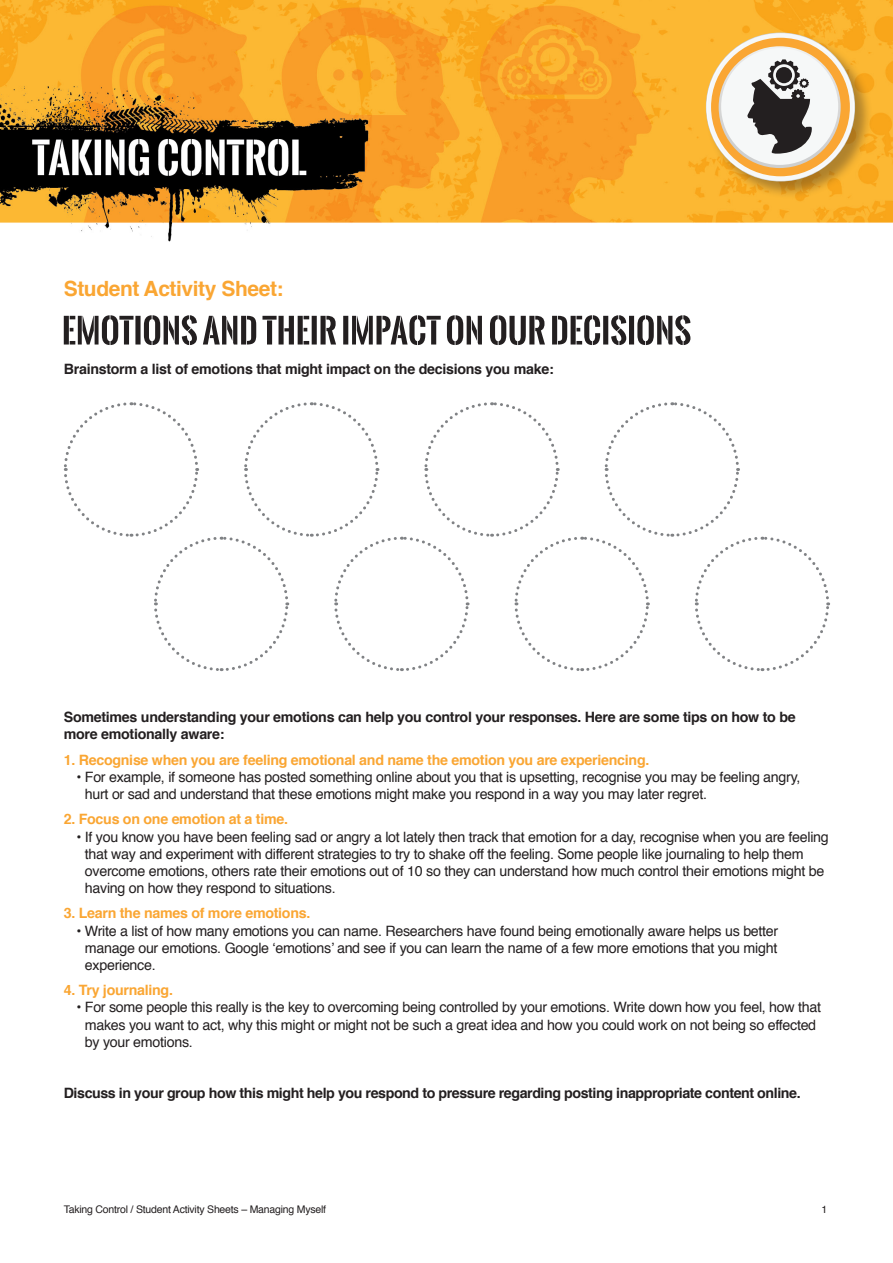
<style>
.page{position:relative;width:893px;height:1263px;background:#fff}
.page>*{position:absolute;margin:0;border:0;box-sizing:border-box;transform-origin:0 0}
.t1{font:700 21px "Helvetica";letter-spacing:-.02em;color:#faa633}
.List_Paragraph{font:14.25px/17.1px "Helvetica";letter-spacing:-.02em;color:#231f20}
.List_Paragraph-2{font:700 14.25px/17.1px "Helvetica";letter-spacing:-.02em;color:#231f20}
.List_Paragraph-3{font:700 14.25px "Helvetica";letter-spacing:-.02em;color:#faa633}
.t2{font:10.5px "Helvetica";letter-spacing:-.02em;color:#231f20}
</style>
<div class="page">
<svg style="left:64px;top:315px;width:626px;height:30px"></svg>
<img style="left:0;top:0;width:893px;height:242px">
<div style="left:706px;top:32px;width:167px;height:168px;background:#231f20;opacity:.35"></div>
<svg style="left:706px;top:33px;width:149px;height:148px"></svg>
<div style="left:776px;top:67px;width:16px;height:16px;background:#231f20;border-radius:50%"></div>
<svg style="left:63px;top:402px;width:767px;height:270px"></svg>
<p class="t1" style="left:64px;top:272px;width:221px">Student Activity Sheet:</p>
<p class="List_Paragraph-2" style="left:64px;top:361px;width:491px">Brainstorm a list of emotions that might impact on the decisions you make:</p>
<p class="List_Paragraph-2" style="left:64px;top:708px;width:733px">Sometimes understanding your emotions can help you control your responses. Here are some tips on how to be more emotionally aware:</p>
<p class="List_Paragraph-3" style="left:64px;top:748px;width:587px">1. Recognise when you are feeling emotional and name the emotion you are experiencing.</p>
<p class="List_Paragraph" style="left:85px;top:769px;width:717px;text-indent:-8px">• For example, if someone has posted something online about you that is upsetting, recognise you may be feeling angry, hurt or sad and understand that these emotions might make you respond in a way you may later regret.</p>
<p class="List_Paragraph-3" style="left:64px;top:808px;width:226px">2. Focus on one emotion at a time.</p>
<p class="List_Paragraph" style="left:85px;top:828px;width:745px;text-indent:-8px">• If you know you have been feeling sad or angry a lot lately then track that emotion for a day, recognise when you are feeling that way and experiment with different strategies to try to shake off the feeling. Some people like journaling to help them overcome emotions, others rate their emotions out of 10 so they can understand how much control their emotions might be having on how they respond to situations.</p>
<p class="List_Paragraph-3" style="left:64px;top:902px;width:248px">3. Learn the names of more emotions.</p>
<p class="List_Paragraph" style="left:85px;top:922px;width:695px;text-align:justify;text-indent:-8px">• Write a list of how many emotions you can name. Researchers have found being emotionally aware helps us better manage our emotions. Google ‘emotions’ and see if you can learn the name of a few more emotions that you might experience.</p>
<p class="List_Paragraph-3" style="left:64px;top:979px;width:111px">4. Try journaling.</p>
<p class="List_Paragraph" style="left:85px;top:999px;width:738px;text-indent:-8px">• For some people this really is the key to overcoming being controlled by your emotions. Write down how you feel, how that makes you want to act, why this might or might not be such a great idea and how you could work on not being so effected by your emotions.</p>
<p class="List_Paragraph-2" style="left:64px;top:1084px;width:738px">Discuss in your group how this might help you respond to pressure regarding posting inappropriate content online.</p>
<p class="t2" style="left:64px;top:1202px;width:264px">Taking Control / Student Activity Sheets – Managing Myself</p>
<p class="t2" style="left:821px;top:1202px;width:7px">1</p>
</div>
